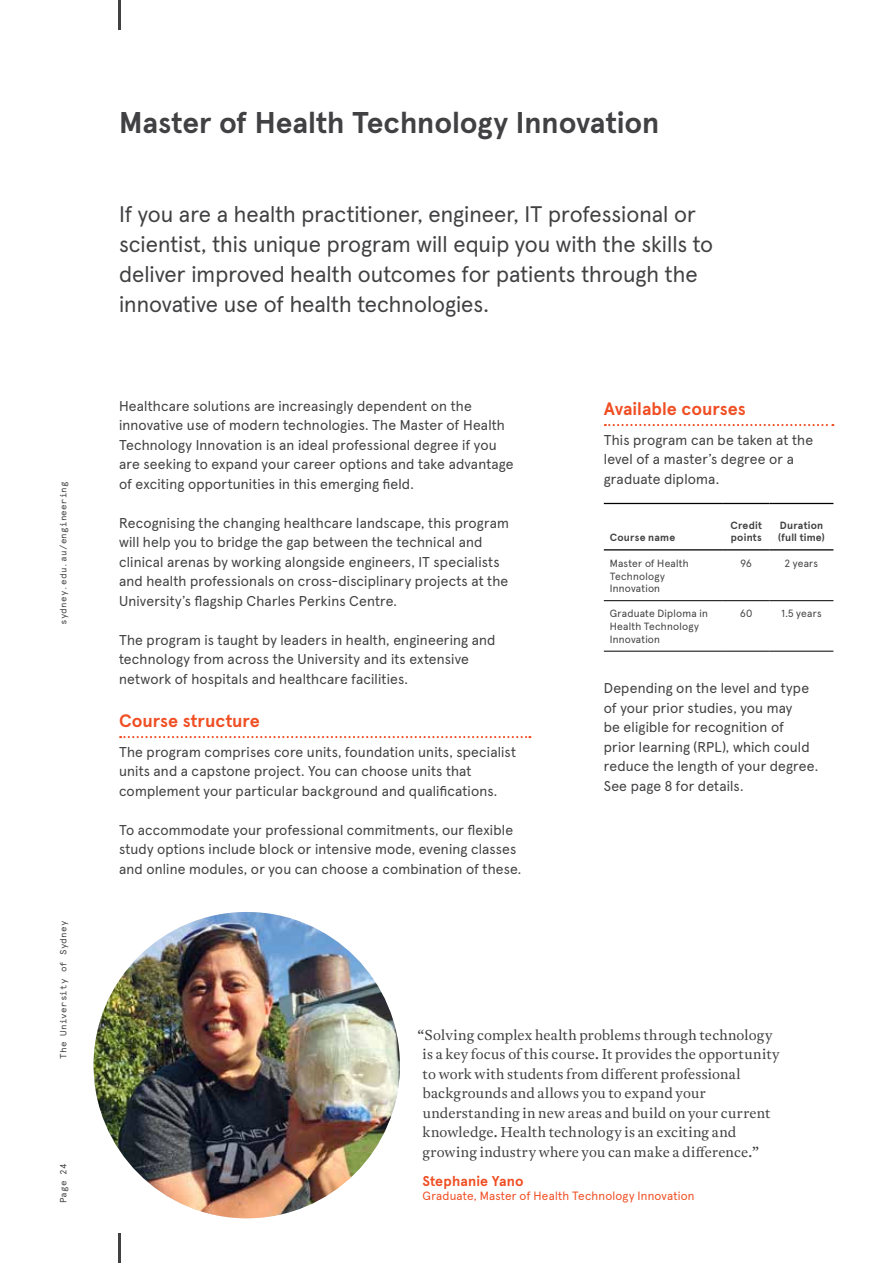
<style>
.page{position:relative;width:893px;height:1263px;background:#fff}
.page>*{position:absolute;margin:0;border:0;box-sizing:border-box;transform-origin:0 0}
.t1{font:700 30px "Apercu Pro";letter-spacing:-.005em;color:#414042}
.t2{font:22.5px/30px "Apercu Pro";color:#414042}
.t3{font:700 18px "Apercu Pro";color:#f04e23}
.t4{font:14.25px/19.5px "Apercu Pro";letter-spacing:.01em;color:#414042}
.t5{font:300 14.25px/19.5px "Antwerp";letter-spacing:.01em;color:#414042}
.t6{font:700 14.25px "Apercu Pro";letter-spacing:.01em;color:#f04e23}
.t7{font:12px "Apercu Pro";letter-spacing:.015em;color:#f04e23}
.t8{font:10.5px/12.6px "Apercu Pro";letter-spacing:.02em;color:#414042}
.t9{font:700 10.5px/12.6px "Apercu Pro";letter-spacing:.02em;color:#414042}
.t10{font:9px "Apercu Mono Pro";letter-spacing:.02em;color:#414042}
</style>
<div class="page">
<svg style="left:120px;top:736px;width:410px;height:2px"></svg>
<img style="left:94px;top:912px;width:306px;height:306px;border-radius:153px">
<svg style="left:605px;top:424px;width:228px;height:2px"></svg>
<hr style="left:604px;top:503px;width:119px;height:1px;background:#000">
<hr style="left:723px;top:503px;width:47px;height:1px;background:#000">
<hr style="left:770px;top:503px;width:63px;height:1px;background:#000">
<hr style="left:604px;top:549px;width:119px;height:1px;background:#000">
<hr style="left:723px;top:549px;width:47px;height:1px;background:#000">
<hr style="left:770px;top:549px;width:63px;height:1px;background:#000">
<hr style="left:604px;top:600px;width:119px;height:1px;background:#000">
<hr style="left:723px;top:600px;width:47px;height:1px;background:#000">
<hr style="left:770px;top:600px;width:63px;height:1px;background:#000">
<hr style="left:604px;top:651px;width:119px;height:1px;background:#000">
<hr style="left:723px;top:651px;width:47px;height:1px;background:#000">
<hr style="left:770px;top:651px;width:63px;height:1px;background:#000">
<hr style="left:118px;top:1233px;width:2px;height:30px;background:#414042">
<hr style="left:118px;top:0;width:2px;height:30px;background:#414042">
<p class="t10" style="left:56px;top:625px;width:145px;rotate:-90deg">sydney.edu.au/engineering</p>
<p class="t10" style="left:56px;top:1059px;width:140px;rotate:-90deg">The University of Sydney</p>
<p class="t10" style="left:56px;top:1203px;width:42px;rotate:-90deg">Page 24</p>
<h1 class="t1" style="left:119px;top:99px;width:542px">Master of Health Technology Innovation</h1>
<h2 class="t2" style="left:119px;top:197px;width:596px">If you are a health practitioner, engineer, IT professional or scientist, this unique program will equip you with the skills to deliver improved health outcomes for patients through the innovative use of health technologies.</h2>
<p class="t4" style="left:119px;top:395px;width:396px">Healthcare solutions are increasingly dependent on the innovative use of modern technologies. The Master of Health Technology Innovation is an ideal professional degree if you are seeking to expand your career options and take advantage of exciting opportunities in this emerging field.</p>
<p class="t4" style="left:119px;top:512px;width:391px">Recognising the changing healthcare landscape, this program will help you to bridge the gap between the technical and clinical arenas by working alongside engineers, IT specialists and health professionals on cross-disciplinary projects at the University’s flagship Charles Perkins Centre.</p>
<p class="t4" style="left:119px;top:629px;width:378px">The program is taught by leaders in health, engineering and technology from across the University and its extensive network of hospitals and healthcare facilities.</p>
<p class="t3" style="left:119px;top:707px;width:142px">Course structure</p>
<p class="t4" style="left:119px;top:741px;width:398px">The program comprises core units, foundation units, specialist units and a capstone project. You can choose units that complement your particular background and qualifications.</p>
<p class="t4" style="left:119px;top:819px;width:404px">To accommodate your professional commitments, our flexible study options include block or intensive mode, evening classes and online modules, or you can choose a combination of these.</p>
<p class="t3" style="left:604px;top:395px;width:144px">Available courses</p>
<p class="t4" style="left:604px;top:429px;width:211px">This program can be taken at the level of a master’s degree or a graduate diploma.</p>
<p class="t9" style="left:610px;top:531px;width:67px">Course name</p>
<p class="t9" style="left:730px;top:518px;width:33px">Credit points</p>
<p class="t9" style="left:778px;top:518px;width:48px">Duration (full time)</p>
<p class="t8" style="left:610px;top:556px;width:80px">Master of Health<br>Technology<br>Innovation</p>
<p class="t8" style="left:741px;top:556px;width:13px">96</p>
<p class="t8" style="left:785px;top:556px;width:35px">2 years</p>
<p class="t8" style="left:610px;top:607px;width:100px">Graduate Diploma in<br>Health Technology<br>Innovation</p>
<p class="t8" style="left:740px;top:607px;width:14px">60</p>
<p class="t8" style="left:781px;top:607px;width:42px">1.5 years</p>
<p class="t4" style="left:604px;top:677px;width:216px">Depending on the level and type of your prior studies, you may<br>be eligible for recognition of prior learning (RPL), which could reduce the length of your degree.<br>See page 8 for details.</p>
<p class="t5" style="left:422px;top:1025px;width:359px;text-indent:-5px">“Solving complex health problems through technology is a key focus of this course. It provides the opportunity to work with students from different professional backgrounds and allows you to expand your understanding in new areas and build on your current knowledge. Health technology is an exciting and growing industry where you can make a difference.”</p>
<p class="t6" style="left:422px;top:1170px;width:103px">Stephanie Yano</p>
<p class="t7" style="left:423px;top:1187px;width:273px">Graduate, Master of Health Technology Innovation</p>
</div>
